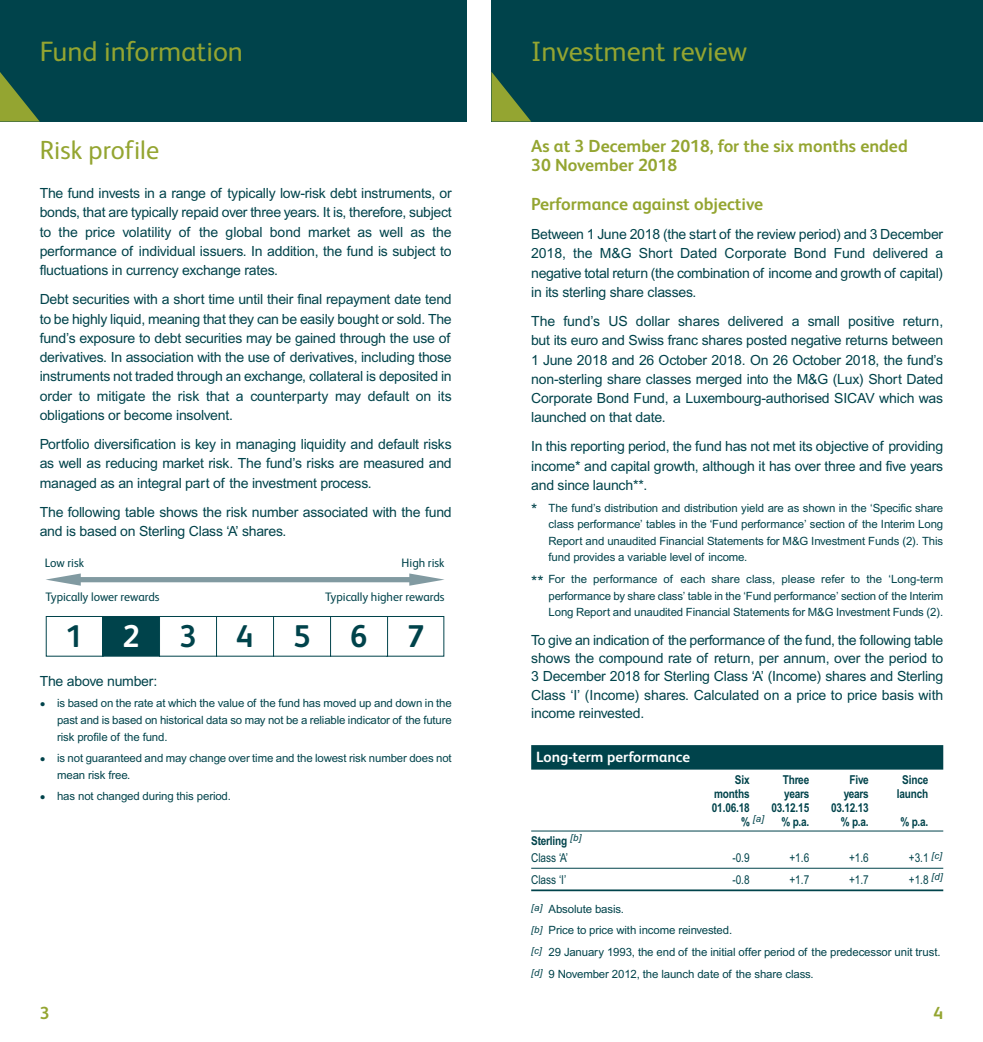
<style>
.page{position:relative;width:983px;height:1042px;background:#fff}
.page>*{position:absolute;margin:0;border:0;box-sizing:border-box;transform-origin:0 0}
.t1{font:700 31.5px "FS Albert";color:#00434b}
.t2{font:700 31.5px "FS Albert";color:#fff}
.t3{font:28px "FS Albert";color:#94a531}
.t4{font:26.25px "FS Albert";color:#94a531}
.t5{font:700 17.5px/18.9px "FS Albert";color:#94a531}
.t6{font:700 14.88px "FS Albert";color:#fff}
.t7{font:14px/19.2px "Arial";letter-spacing:-.015em;color:#00434b;text-align:justify}
.t8{font:700 12.25px/17.7px "Arial Narrow";letter-spacing:-.015em;color:#00434b}
.t9{font:12.25px "FS Albert";letter-spacing:-.005em;color:#00434b}
.t10{font:12.25px "Arial Narrow";color:#00434b}
.t11{font:11.38px/16.6px "Arial";letter-spacing:-.01em;color:#00434b;text-align:justify}
.t12{font:italic 9.62px "Arial";color:#00434b}
.s1{font-size:16.62px}
.s2{font-size:15.75px}
.s3{font-family:"Arial Narrow";font-weight:700;font-style:normal;font-size:12.25px}
.s4{font-weight:400}
</style>
<div class="page">
<div style="left:491px;top:0;width:491px;height:122px;background:#00434b"></div>
<svg style="left:491px;top:72px;width:40px;height:50px"></svg>
<div style="left:0;top:0;width:466px;height:122px;background:#00434b"></div>
<svg style="left:0;top:72px;width:40px;height:50px"></svg>
<div style="left:531px;top:745px;width:412px;height:24px;background:#00434b"></div>
<hr style="left:531px;top:830px;width:412px;height:1px;background:#00434b">
<hr style="left:531px;top:868px;width:412px;height:1px;background:#00434b">
<hr style="left:531px;top:889px;width:412px;height:2px;background:#00434b">
<div style="left:386px;top:616px;width:58px;height:40px;border:1px solid #00434b"></div>
<div style="left:46px;top:616px;width:58px;height:40px;border:1px solid #00434b"></div>
<div style="left:80px;top:577px;width:330px;height:5px;background:#819aa1"></div>
<svg style="left:409px;top:573px;width:35px;height:13px"></svg>
<svg style="left:46px;top:573px;width:35px;height:13px"></svg>
<div style="left:102px;top:616px;width:57px;height:40px;background:#00434b"></div>
<div style="left:159px;top:616px;width:58px;height:40px;border:1px solid #00434b"></div>
<div style="left:216px;top:616px;width:58px;height:40px;border:1px solid #00434b"></div>
<div style="left:273px;top:616px;width:58px;height:40px;border:1px solid #00434b"></div>
<div style="left:330px;top:616px;width:58px;height:40px;border:1px solid #00434b"></div>
<h2 class="t3" style="left:40px;top:42px;width:205px">Fund information</h2>
<h3 class="t4" style="left:40px;top:141px;width:121px">Risk profile</h3>
<p class="t7" style="left:40px;top:185px;width:413px">The fund invests in a range of typically low-risk debt instruments, or bonds, that are typically repaid over three years. It is, therefore, subject to the price volatility of the global bond market as well as the performance of individual issuers. In addition, the fund is subject to fluctuations in currency exchange rates.</p>
<p class="t7" style="left:40px;top:291px;width:413px">Debt securities with a short time until their final repayment date tend to be highly liquid, meaning that they can be easily bought or sold. The fund’s exposure to debt securities may be gained through the use of derivatives. In association with the use of derivatives, including those instruments not traded through an exchange, collateral is deposited in order to mitigate the risk that a counterparty may default on its obligations or become insolvent.</p>
<p class="t7" style="left:40px;top:436px;width:413px">Portfolio diversification is key in managing liquidity and default risks as well as reducing market risk. The fund’s risks are measured and managed as an integral part of the investment process.</p>
<p class="t7" style="left:40px;top:503px;width:413px">The following table shows the risk number associated with the fund and is based on Sterling Class ‘A’ shares.</p>
<p class="t9" style="left:45px;top:559px;width:41px">Low risk</p>
<p class="t9" style="left:401px;top:559px;width:44px">High risk</p>
<p class="t9" style="left:45px;top:592px;width:116px">Typically lower rewards</p>
<p class="t9" style="left:325px;top:592px;width:121px">Typically higher rewards</p>
<h1 class="t1" style="left:65px;top:625px;width:19px">1</h1>
<h1 class="t2" style="left:122px;top:625px;width:19px">2</h1>
<h1 class="t1" style="left:179px;top:625px;width:75px">3 4</h1>
<h1 class="t1" style="left:293px;top:625px;width:19px">5</h1>
<h1 class="t1" style="left:350px;top:625px;width:19px">6</h1>
<h1 class="t1" style="left:407px;top:625px;width:19px">7</h1>
<p class="t7" style="left:40px;top:672px;width:119px">The above number:</p>
<p class="t11" style="left:57px;top:696px;width:396px;text-indent:-17px"><span class="s1">•</span> is based on the rate at which the value of the fund has moved up and down in the past and is based on historical data so may not be a reliable indicator of the future risk profile of the fund.</p>
<p class="t11" style="left:57px;top:751px;width:396px;text-indent:-17px"><span class="s1">•</span> is not guaranteed and may change over time and the lowest risk number does not mean risk free.</p>
<p class="t11" style="left:40px;top:789px;width:193px"><span class="s1">•</span> has not changed during this period.</p>
<p class="t5" style="left:40px;top:1006px;width:11px">3</p>
<h2 class="t3" style="left:531px;top:42px;width:217px">Investment review</h2>
<p class="t5" style="left:531px;top:139px;width:378px">As at 3 December 2018, for the six months ended<br>30 November 2018</p>
<p class="t5" style="left:531px;top:196px;width:233px">Performance against objective</p>
<p class="t7" style="left:531px;top:226px;width:413px">Between 1 June 2018 (the start of the review period) and 3 December 2018, the M&amp;G Short Dated Corporate Bond Fund delivered a negative total return (the combination of income and growth of capital) in its sterling share classes.</p>
<p class="t7" style="left:531px;top:313px;width:413px">The fund’s US dollar shares delivered a small positive return, but its euro and Swiss franc shares posted negative returns between 1 June 2018 and 26 October 2018. On 26 October 2018, the fund’s non-sterling share classes merged into the M&amp;G (Lux) Short Dated Corporate Bond Fund, a Luxembourg-authorised SICAV which was launched on that date.</p>
<p class="t7" style="left:531px;top:438px;width:413px">In this reporting period, the fund has not met its objective of providing income* and capital growth, although it has over three and five years and since launch**.</p>
<p class="t11" style="left:548px;top:500px;width:396px;text-indent:-17px"><span class="s2">*</span> The fund’s distribution and distribution yield are as shown in the ‘Specific share class performance’ tables in the ‘Fund performance’ section of the Interim Long Report and unaudited Financial Statements for M&amp;G Investment Funds (2). This fund provides a variable level of income.</p>
<p class="t11" style="left:548px;top:572px;width:396px;text-indent:-17px"><span class="s2">**</span> For the performance of each share class, please refer to the ‘Long-term performance by share class’ table in the ‘Fund performance’ section of the Interim Long Report and unaudited Financial Statements for M&amp;G Investment Funds (2).</p>
<p class="t7" style="left:531px;top:632px;width:413px;line-height:18.4px">To give an indication of the performance of the fund, the following table shows the compound rate of return, per annum, over the period to 3 December 2018 for Sterling Class ‘A’ (Income) shares and Sterling Class ‘I’ (Income) shares. Calculated on a price to price basis with income reinvested.</p>
<p class="t6" style="left:536px;top:752px;width:155px">Long-term performance</p>
<p class="t8" style="left:734px;top:771px;width:16px">Six</p>
<p class="t8" style="left:782px;top:771px;width:28px">Three</p>
<p class="t8" style="left:849px;top:771px;width:21px">Five</p>
<p class="t8" style="left:902px;top:771px;width:28px">Since</p>
<p class="t8" style="left:714px;top:785px;width:37px">months</p>
<p class="t8" style="left:784px;top:785px;width:26px">years</p>
<p class="t8" style="left:843px;top:785px;width:26px">years</p>
<p class="t8" style="left:896px;top:785px;width:33px">launch</p>
<p class="t8" style="left:711px;top:799px;width:39px">01.06.18</p>
<p class="t8" style="left:771px;top:799px;width:39px">03.12.15</p>
<p class="t8" style="left:830px;top:799px;width:39px">03.12.13</p>
<p class="t12" style="left:741px;top:815px;width:24px"><span class="s3">%</span> [a]</p>
<p class="t8" style="left:781px;top:813px;width:29px">% p.a.</p>
<p class="t8" style="left:840px;top:813px;width:29px">% p.a.</p>
<p class="t8" style="left:900px;top:813px;width:29px">% p.a.</p>
<p class="t8" style="left:531px;top:832px;width:52px">Sterling <sup>[b]<br></sup><span class="s4">Class ‘A’</span></p>
<p class="t10" style="left:732px;top:853px;width:19px">-0.9</p>
<p class="t10" style="left:789px;top:853px;width:21px">+1.6</p>
<p class="t10" style="left:848px;top:853px;width:21px">+1.6</p>
<p class="t10" style="left:908px;top:853px;width:35px">+3.1 <sup>[c]</sup></p>
<p class="t10" style="left:531px;top:875px;width:36px">Class ‘I’</p>
<p class="t10" style="left:732px;top:875px;width:19px">-0.8</p>
<p class="t10" style="left:789px;top:875px;width:21px">+1.7</p>
<p class="t10" style="left:848px;top:875px;width:21px">+1.7</p>
<p class="t10" style="left:908px;top:875px;width:35px">+1.8 <sup>[d]</sup></p>
<p class="t11" style="left:531px;top:899px;width:411px;line-height:21.5px;text-align:left"><sup>[a]</sup> Absolute basis.<br><sup>[b]</sup> Price to price with income reinvested.<br><sup>[c]</sup> 29 January 1993, the end of the initial offer period of the predecessor unit trust. <sup>[d]</sup> 9 November 2012, the launch date of the share class.</p>
<p class="t5" style="left:933px;top:1006px;width:11px">4</p>
</div>
